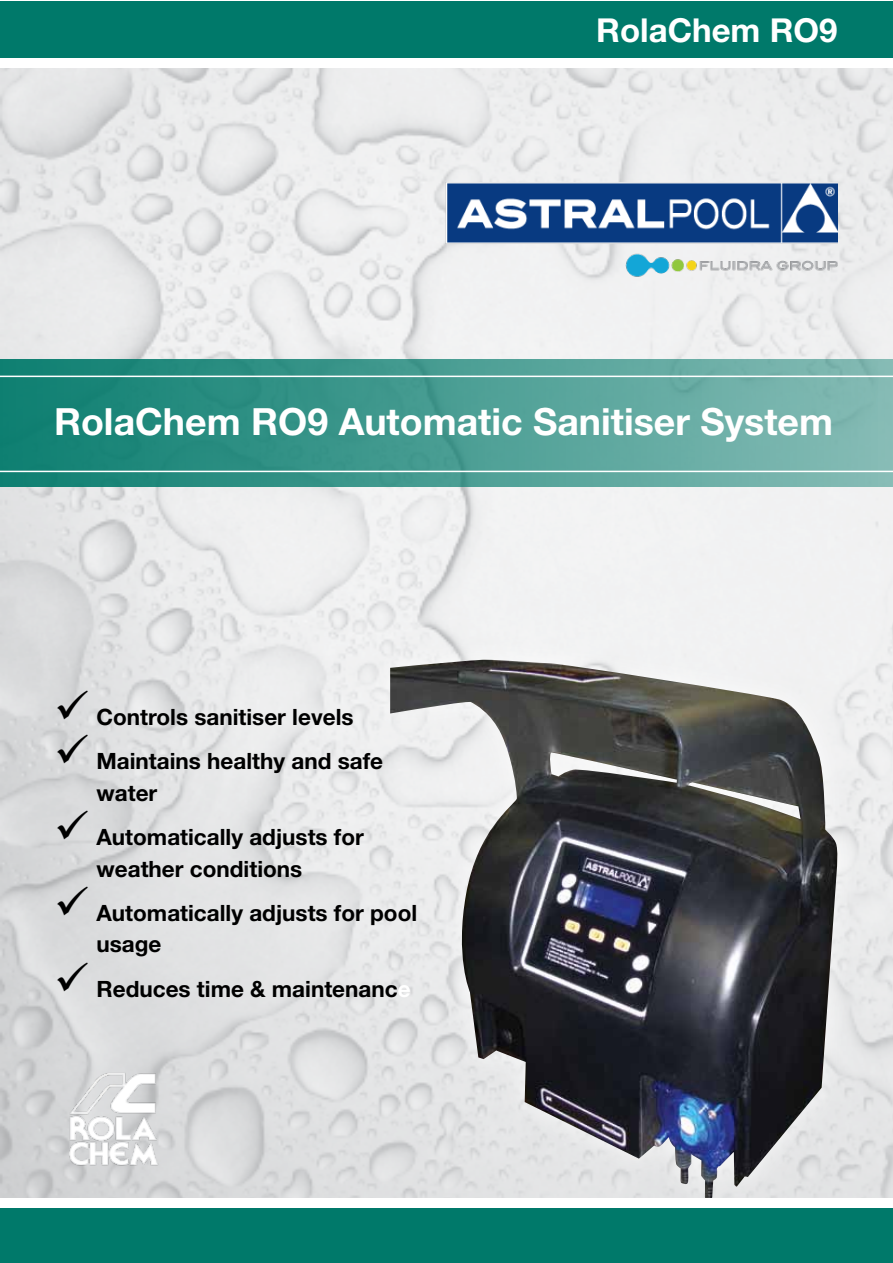
<style>
.page{position:relative;width:893px;height:1263px;background:#fff}
.page>*{position:absolute;margin:0;border:0;box-sizing:border-box;transform-origin:0 0}
.t1{font:700 37.5px "Helvetica Neue LT Std";color:#fff}
.t2{font:700 33px "Helvetica Neue LT Std";color:#fff}
.t3{font:700 22.5px/44.2px "Helvetica Neue LT Std";color:#000}
.s1{color:#fff}
</style>
<div class="page">
<img style="left:0;top:68px;width:893px;height:1130px">
<div style="left:365px;top:634px;width:495px;height:586px;background:#fff;opacity:.75"></div>
<img style="left:390px;top:660px;width:448px;height:538px">
<img style="left:54px;top:1057px;width:115px;height:128px">
<div style="left:0;top:1198px;width:893px;height:65px;background:#fff"></div>
<svg style="left:0;top:359px;width:893px;height:127px;background:#4a9d93"></svg>
<div style="left:0;top:1208px;width:893px;height:55px;background:#00796a"></div>
<hr style="left:0;top:471px;width:893px;height:1px;background:#fff">
<hr style="left:0;top:376px;width:893px;height:1px;background:#fff">
<div style="left:0;top:2px;width:893px;height:56px;background:#00796a"></div>
<img style="left:422px;top:175px;width:415px;height:115px">
<svg style="left:57px;top:690px;width:31px;height:29px"></svg>
<svg style="left:57px;top:734px;width:31px;height:30px"></svg>
<svg style="left:57px;top:810px;width:31px;height:29px"></svg>
<svg style="left:57px;top:886px;width:31px;height:29px"></svg>
<svg style="left:57px;top:962px;width:31px;height:29px"></svg>
<h2 class="t2" style="left:596px;top:10px;width:243px">RolaChem RO9</h2>
<h1 class="t1" style="left:54px;top:398px;width:780px">RolaChem RO9 Automatic Sanitiser System</h1>
<p class="t3" style="left:97px;top:694px;width:288px">Controls sanitiser levels<br>Maintains healthy and safe</p>
<p class="t3" style="left:97px;top:770px;width:269px">water<br>Automatically adjusts for</p>
<p class="t3" style="left:97px;top:846px;width:322px">weather conditions<br>Automatically adjusts for pool</p>
<p class="t3" style="left:97px;top:922px;width:316px">usage<br>Reduces time &amp; maintenanc<span class="s1">e</span></p>
</div>
